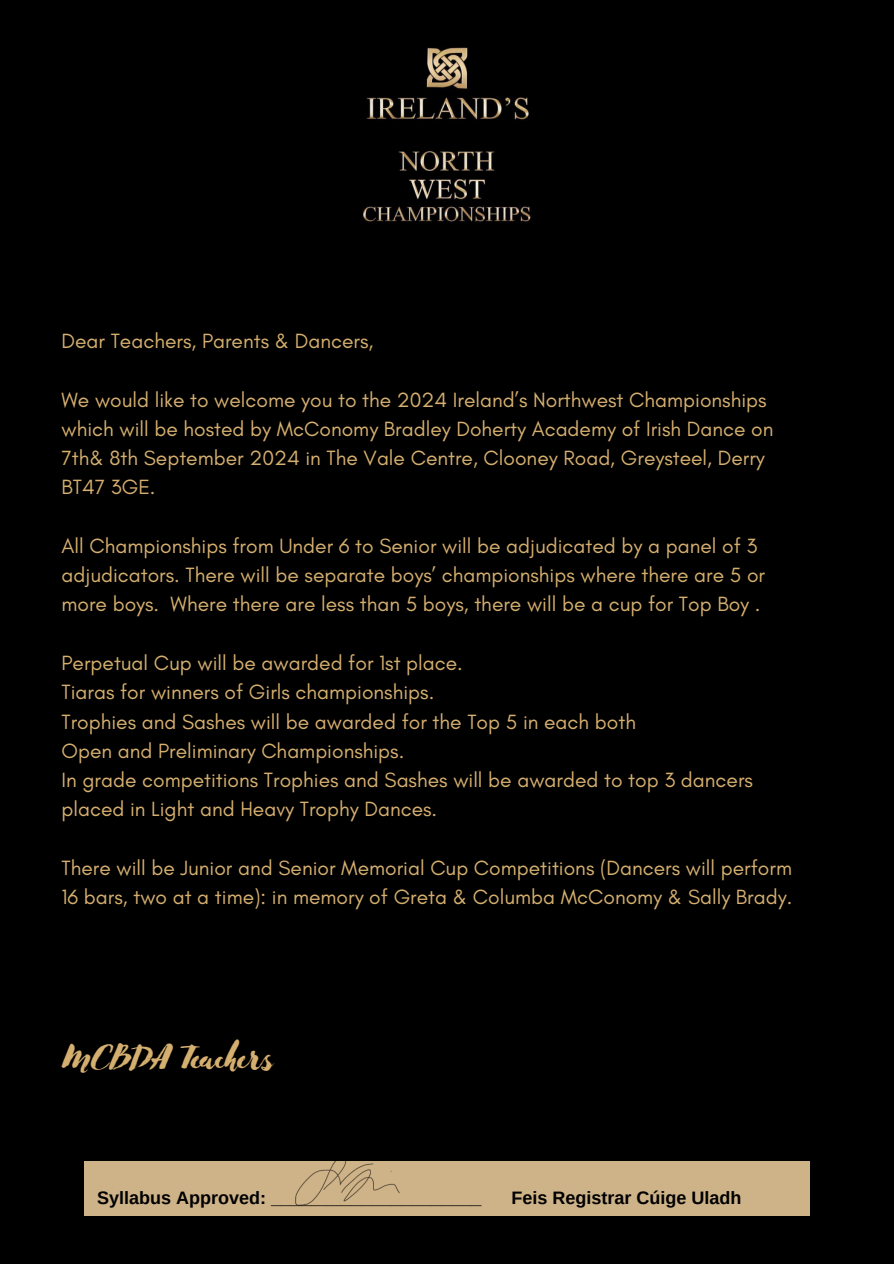
<style>
.page{position:relative;width:894px;height:1264px;background:#fff}
.page>*{position:absolute;margin:0;border:0;box-sizing:border-box;transform-origin:0 0}
.t1{font:39px "Advetime";color:#d5af6f}
.t2{font:21px/29.2px "Glacial Indifference";color:#d5af6f}
.t3{font:700 18px "Arimo";color:#000}
</style>
<div class="page">
<div style="left:0;top:0;width:893px;height:1263px;background:#000"></div>
<img style="left:363px;top:47px;width:168px;height:176px">
<div style="left:84px;top:1161px;width:725px;height:55px;background:#cfb388"></div>
<img style="left:295px;top:1161px;width:104px;height:44px">
<p class="t2" style="left:61px;top:326px;width:313px">Dear Teachers, Parents &amp; Dancers,</p>
<p class="t2" style="left:61px;top:384px;width:713px">We would like to welcome you to the 2024 Ireland’s Northwest Championships which will be hosted by McConomy Bradley Doherty Academy of Irish Dance on 7th&amp; 8th September 2024 in The Vale Centre, Clooney Road, Greysteel, Derry BT47 3GE.</p>
<p class="t2" style="left:61px;top:531px;width:705px">All Championships from Under 6 to Senior will be adjudicated by a panel of 3 adjudicators. There will be separate boys’ championships where there are 5 or more boys. Where there are less than 5 boys, there will be a cup for Top Boy .</p>
<p class="t2" style="left:61px;top:648px;width:692px">Perpetual Cup will be awarded for 1st place.<br>Tiaras for winners of Girls championships.<br>Trophies and Sashes will be awarded for the Top 5 in each both<br>Open and Preliminary Championships.<br>In grade competitions Trophies and Sashes will be awarded to top 3 dancers placed in Light and Heavy Trophy Dances.</p>
<p class="t2" style="left:61px;top:852px;width:732px">There will be Junior and Senior Memorial Cup Competitions (Dancers will perform<br>16 bars, two at a time): in memory of Greta &amp; Columba McConomy &amp; Sally Brady.</p>
<h1 class="t1" style="left:61px;top:1031px;width:212px">MCBDA Teachers</h1>
<p class="t3" style="left:97px;top:1187px;width:385px">Syllabus Approved: _____________________</p>
<p class="t3" style="left:511px;top:1187px;width:231px">Feis Registrar Cúige Uladh</p>
</div>
